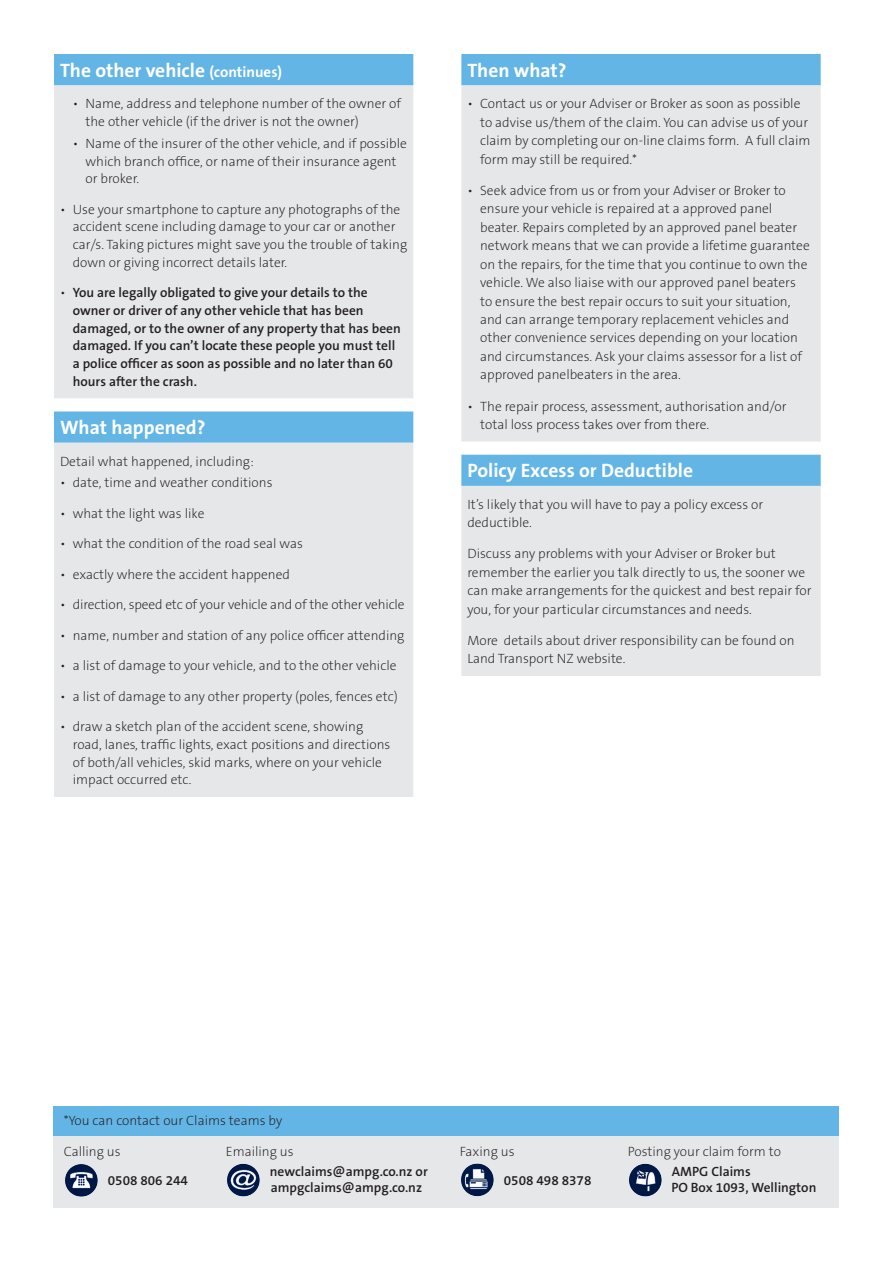
<style>
.page{position:relative;width:893px;height:1263px;background:#fff}
.page>*{position:absolute;margin:0;border:0;box-sizing:border-box;transform-origin:0 0}
.t1{font:700 19.5px "The Sans B7";color:#fff}
.t2{font:200 13.5px/18.5px "The Sans B2";color:#231f20}
.t3{font:600 13.5px/17.7px "The Sans B6";color:#231f20}
.s1{font-size:15px}
.s2{font-family:"The Sans B2";font-weight:200}
</style>
<div class="page">
<div style="left:54px;top:54px;width:359px;height:31px;background:#62b5e5"></div>
<div style="left:54px;top:85px;width:359px;height:313px;background:#e6e7e9"></div>
<svg style="left:54px;top:411px;width:359px;height:386px;background:#dbe3e8"></svg>
<div style="left:461px;top:54px;width:360px;height:31px;background:#62b5e5"></div>
<div style="left:461px;top:85px;width:360px;height:357px;background:#e6e7e9"></div>
<svg style="left:461px;top:454px;width:360px;height:222px;background:#d3e0e8"></svg>
<div style="left:53px;top:1134px;width:786px;height:74px;background:#e6e7e9"></div>
<div style="left:53px;top:1106px;width:786px;height:29px;background:#62b5e5"></div>
<img style="left:65px;top:1164px;width:33px;height:33px">
<img style="left:227px;top:1163px;width:33px;height:34px">
<img style="left:461px;top:1163px;width:33px;height:34px">
<img style="left:629px;top:1163px;width:33px;height:34px">
<h1 class="t1" style="left:60px;top:60px;width:224px">The other vehicle <span class="s1">(continues)</span></h1>
<p class="t2" style="left:86px;top:95px;width:317px;line-height:17.7px;text-indent:-13px">• Name, address and telephone number of the owner of the other vehicle (if the driver is not the owner)</p>
<p class="t2" style="left:86px;top:135px;width:323px;line-height:17.7px;text-indent:-13px">• Name of the insurer of the other vehicle, and if possible which branch office, or name of their insurance agent or broker.</p>
<p class="t2" style="left:73px;top:201px;width:336px;line-height:17.7px;text-indent:-13px">• Use your smartphone to capture any photographs of the accident scene including damage to your car or another car/s. Taking pictures might save you the trouble of taking down or giving incorrect details later.</p>
<p class="t3" style="left:73px;top:284px;width:330px;text-indent:-13px"><span class="s2">•</span> You are legally obligated to give your details to the owner or driver of any other vehicle that has been damaged, or to the owner of any property that has been damaged. If you can’t locate these people you must tell a police officer as soon as possible and no later than 60 hours after the crash.</p>
<h1 class="t1" style="left:60px;top:417px;width:147px">What happened?</h1>
<p class="t2" style="left:60px;top:452px;width:195px">Detail what happened, including:</p>
<p class="t2" style="left:60px;top:474px;width:214px">• date, time and weather conditions</p>
<p class="t2" style="left:60px;top:504px;width:146px">• what the light was like</p>
<p class="t2" style="left:60px;top:535px;width:244px">• what the condition of the road seal was</p>
<p class="t2" style="left:60px;top:565px;width:231px">• exactly where the accident happened</p>
<p class="t2" style="left:60px;top:596px;width:346px">• direction, speed etc of your vehicle and of the other vehicle</p>
<p class="t2" style="left:60px;top:626px;width:346px">• name, number and station of any police officer attending</p>
<p class="t2" style="left:60px;top:657px;width:338px">• a list of damage to your vehicle, and to the other vehicle</p>
<p class="t2" style="left:60px;top:687px;width:339px">• a list of damage to any other property (poles, fences etc)</p>
<p class="t2" style="left:73px;top:718px;width:319px;line-height:17.7px;text-indent:-13px">• draw a sketch plan of the accident scene, showing road, lanes, traffic lights, exact positions and directions of both/all vehicles, skid marks, where on your vehicle impact occurred etc.</p>
<h1 class="t1" style="left:467px;top:60px;width:101px">Then what?</h1>
<p class="t2" style="left:480px;top:95px;width:332px;text-indent:-13px">• Contact us or your Adviser or Broker as soon as possible to advise us/them of the claim. You can advise us of your claim by completing our on-line claims form. A full claim form may still be required.*</p>
<p class="t2" style="left:480px;top:181px;width:331px;text-indent:-13px">• Seek advice from us or from your Adviser or Broker to ensure your vehicle is repaired at a approved panel beater. Repairs completed by an approved panel beater network means that we can provide a lifetime guarantee on the repairs, for the time that you continue to own the vehicle. We also liaise with our approved panel beaters to ensure the best repair occurs to suit your situation, and can arrange temporary replacement vehicles and other convenience services depending on your location and circumstances. Ask your claims assessor for a list of approved panelbeaters in the area.</p>
<p class="t2" style="left:480px;top:397px;width:308px;text-indent:-13px">• The repair process, assessment, authorisation and/or total loss process takes over from there.</p>
<h1 class="t1" style="left:467px;top:460px;width:227px">Policy Excess or Deductible</h1>
<p class="t2" style="left:467px;top:495px;width:297px">It’s likely that you will have to pay a policy excess or deductible.</p>
<p class="t2" style="left:467px;top:545px;width:346px">Discuss any problems with your Adviser or Broker but remember the earlier you talk directly to us, the sooner we can make arrangements for the quickest and best repair for you, for your particular circumstances and needs.</p>
<p class="t2" style="left:467px;top:631px;width:329px">More details about driver responsibility can be found on<br>Land Transport NZ website.</p>
<p class="t2" style="left:64px;top:1111px;width:220px">*You can contact our Claims teams by</p>
<p class="t2" style="left:64px;top:1143px;width:58px">Calling us</p>
<p class="t2" style="left:226px;top:1143px;width:69px">Emailing us</p>
<p class="t2" style="left:460px;top:1143px;width:56px">Faxing us</p>
<p class="t2" style="left:628px;top:1143px;width:155px">Posting your claim form to</p>
<p class="t3" style="left:108px;top:1172px;width:82px">0508 806 244</p>
<p class="t3" style="left:270px;top:1163px;width:160px">newclaims@ampg.co.nz or</p>
<p class="t3" style="left:672px;top:1163px;width:80px">AMPG Claims</p>
<p class="t3" style="left:504px;top:1172px;width:89px">0508 498 8378</p>
<p class="t3" style="left:271px;top:1179px;width:153px">ampgclaims@ampg.co.nz</p>
<p class="t3" style="left:671px;top:1179px;width:147px">PO Box 1093, Wellington</p>
</div>
